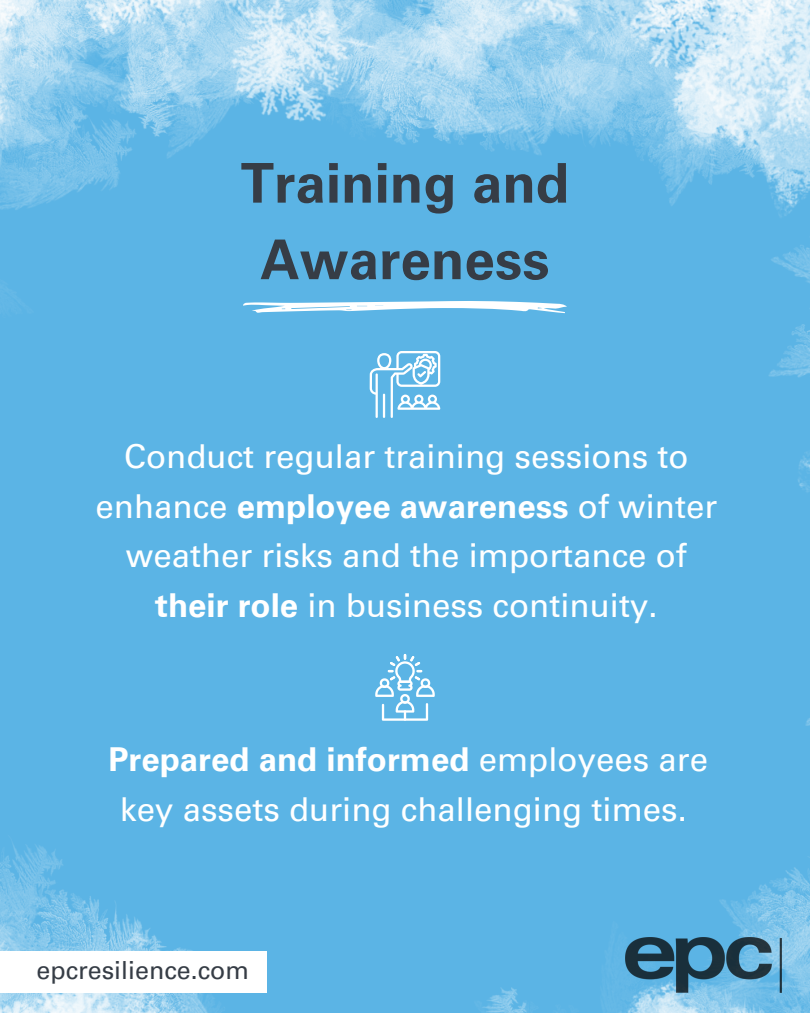
<style>
.page{position:relative;width:810px;height:1013px;background:#fff}
.page>*{position:absolute;margin:0;border:0;box-sizing:border-box;transform-origin:0 0}
.t1{font:700 54.8px/76.5px "Univers LT Pro 65";color:#363d46;text-align:center}
.t2{font:33px/49.5px "Univers LT Pro 55 Roman";color:#fff;text-align:center}
.t3{font:25px "Univers LT Pro 55 Roman";color:#363d46}
.s1{font-family:"Univers LT Pro 65";font-weight:700}
</style>
<div class="page">
<img style="left:0;top:0;width:810px;height:1012px">
<svg style="left:243px;top:301px;width:324px;height:12px"></svg>
<img style="left:626px;top:937px;width:156px;height:55px">
<div style="left:0;top:951px;width:266px;height:41px;background:#fff"></div>
<svg style="left:375px;top:654px;width:59px;height:66px"></svg>
<svg style="left:370px;top:351px;width:70px;height:67px"></svg>
<p class="t1" style="left:241px;top:152px;width:330px">Training and<br>Awareness</p>
<p class="t2" style="left:96px;top:436px;width:623px">Conduct regular training sessions to enhance <span class="s1">employee awareness</span> of winter weather risks and the importance of</p>
<p class="t2" style="left:155px;top:585px;width:504px"><span class="s1">their role</span> in business continuity.</p>
<p class="t2" style="left:108px;top:739px;width:601px"><span class="s1">Prepared and informed</span> employees are key assets during challenging times.</p>
<p class="t3" style="left:37px;top:960px;width:214px">epcresilience.com</p>
</div>
